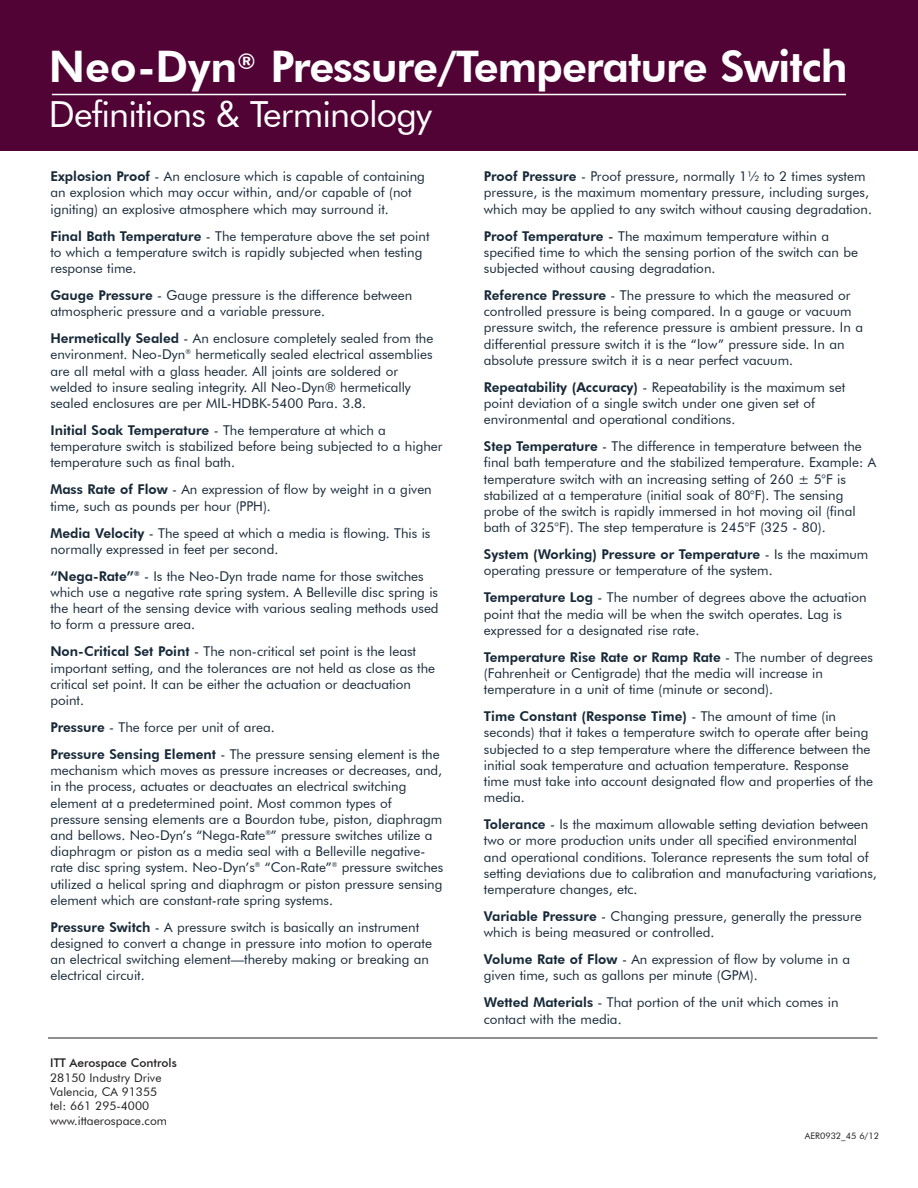
<style>
.page{position:relative;width:918px;height:1188px;background:#fff}
.page>*{position:absolute;margin:0;border:0;box-sizing:border-box;transform-origin:0 0}
.t1{font:800 43.5px "Futura BT";letter-spacing:-.025em;color:#fff}
.t2{font:36px "Futura BT";letter-spacing:-.025em;color:#fff}
.t3{font:13.5px/16.2px "Futura BT";color:#172938}
.t4{font:12px/14.4px "Futura BT";color:#231f20}
.t5{font:500 12px "Futura BT";color:#231f20}
.t6{font:9px "Futura BT";color:#231f20}
.s1{font-weight:800}
.s2{font-weight:500}
</style>
<div class="page">
<hr style="left:48px;top:1038px;width:829px;height:1px;background:#231f20">
<div style="left:0;top:0;width:918px;height:150px;background:#510336"></div>
<hr style="left:52px;top:94px;width:794px;height:1px;background:#fff">
<h1 class="t1" style="left:49px;top:40px;width:800px">Neo-Dyn<sup>®</sup> Pressure/Temperature Switch</h1>
<h2 class="t2" style="left:49px;top:92px;width:385px">Definitions &amp; Terminology</h2>
<p class="t3" style="left:50px;top:168px;width:376px"><span class="s1">Explosion Proof</span> - An enclosure which is capable of containing an explosion which may occur within, and/or capable of (not igniting) an explosive atmosphere which may surround it.</p>
<p class="t3" style="left:50px;top:228px;width:381px"><span class="s1">Final Bath Temperature</span> - The temperature above the set point to which a temperature switch is rapidly subjected when testing response time.</p>
<p class="t3" style="left:50px;top:287px;width:363px"><span class="s1">Gauge Pressure</span> - Gauge pressure is the difference between atmospheric pressure and a variable pressure.</p>
<p class="t3" style="left:50px;top:330px;width:384px"><span class="s1">Hermetically Sealed</span> - An enclosure completely sealed from the environment. Neo-Dyn<sup>®</sup> hermetically sealed electrical assemblies are all metal with a glass header. All joints are soldered or welded to insure sealing integrity. All Neo-Dyn® hermetically sealed enclosures are per MIL-HDBK-5400 Para. 3.8.</p>
<p class="t3" style="left:50px;top:422px;width:394px"><span class="s1">Initial Soak Temperature</span> - The temperature at which a temperature switch is stabilized before being subjected to a higher temperature such as final bath.</p>
<p class="t3" style="left:50px;top:481px;width:383px"><span class="s1">Mass Rate of Flow</span> - An expression of flow by weight in a given time, such as pounds per hour (PPH).</p>
<p class="t3" style="left:50px;top:525px;width:382px"><span class="s1">Media Velocity</span> - The speed at which a media is flowing. This is normally expressed in feet per second.</p>
<p class="t3" style="left:50px;top:568px;width:390px"><span class="s1">“Nega-Rate”</span><sup>®</sup> - Is the Neo-Dyn trade name for those switches which use a negative rate spring system. A Belleville disc spring is the heart of the sensing device with various sealing methods used to form a pressure area.</p>
<p class="t3" style="left:50px;top:643px;width:386px"><span class="s1">Non-Critical Set Point</span> - The non-critical set point is the least important setting, and the tolerances are not held as close as the critical set point. It can be either the actuation or deactuation point.</p>
<p class="t3" style="left:50px;top:714px;width:391px;line-height:27px"><span class="s1">Pressure</span> - The force per unit of area.<br><span class="s1">Pressure Sensing Element</span> - The pressure sensing element is the</p>
<p class="t3" style="left:50px;top:762px;width:394px">mechanism which moves as pressure increases or decreases, and, in the process, actuates or deactuates an electrical switching element at a predetermined point. Most common types of pressure sensing elements are a Bourdon tube, piston, diaphragm and bellows. Neo-Dyn’s “Nega-Rate<sup>®</sup>” pressure switches utilize a diaphragm or piston as a media seal with a Belleville negative&shy;rate disc spring system. Neo-Dyn’s<sup>®</sup> “Con-Rate”<sup>®</sup> pressure switches utilized a helical spring and diaphragm or piston pressure sensing element which are constant-rate spring systems.</p>
<p class="t3" style="left:50px;top:919px;width:383px"><span class="s1">Pressure Switch</span> - A pressure switch is basically an instrument designed to convert a change in pressure into motion to operate an electrical switching element—thereby making or breaking an electrical circuit.</p>
<p class="t5" style="left:50px;top:1056px;width:128px">ITT Aerospace Controls</p>
<p class="t4" style="left:50px;top:1070px;width:118px">28150 Industry Drive<br>Valencia, CA 91355 tel: 661 295-4000 www.ittaerospace.com</p>
<p class="t3" style="left:484px;top:168px;width:390px"><span class="s1">Proof Pressure</span> - Proof pressure, normally 1½ to 2 times system pressure, is the maximum momentary pressure, including surges, which may be applied to any switch without causing degradation.</p>
<p class="t3" style="left:484px;top:228px;width:376px"><span class="s1">Proof Temperature</span> <span class="s2">-</span> The maximum temperature within a specified time to which the sensing portion of the switch can be subjected without causing degradation.</p>
<p class="t3" style="left:484px;top:287px;width:381px"><span class="s1">Reference Pressure</span> - The pressure to which the measured or controlled pressure is being compared. In a gauge or vacuum pressure switch, the reference pressure is ambient pressure. In a differential pressure switch it is the “low” pressure side. In an absolute pressure switch it is a near perfect vacuum.</p>
<p class="t3" style="left:484px;top:379px;width:363px"><span class="s1">Repeatability (Accuracy)</span> - Repeatability is the maximum set point deviation of a single switch under one given set of environmental and operational conditions.</p>
<p class="t3" style="left:484px;top:438px;width:394px"><span class="s1">Step Temperature</span> - The difference in temperature between the final bath temperature and the stabilized temperature. Example: A temperature switch with an increasing setting of 260 ± 5°F is stabilized at a temperature (initial soak of 80°F). The sensing probe of the switch is rapidly immersed in hot moving oil (final bath of 325°F). The step temperature is 245°F (325 - 80).</p>
<p class="t3" style="left:484px;top:546px;width:386px"><span class="s1">System (Working) Pressure or Temperature</span> - Is the maximum operating pressure or temperature of the system.</p>
<p class="t3" style="left:484px;top:589px;width:384px"><span class="s1">Temperature Log</span> - The number of degrees above the actuation point that the media will be when the switch operates. Lag is expressed for a designated rise rate.</p>
<p class="t3" style="left:484px;top:649px;width:390px"><span class="s1">Temperature Rise Rate or Ramp Rate</span> - The number of degrees (Fahrenheit or Centigrade) that the media will increase in temperature in a unit of time (minute or second).</p>
<p class="t3" style="left:484px;top:708px;width:391px"><span class="s1">Time Constant (Response Time)</span> - The amount of time (in seconds) that it takes a temperature switch to operate after being subjected to a step temperature where the difference between the initial soak temperature and actuation temperature. Response time must take into account designated flow and properties of the media.</p>
<p class="t3" style="left:484px;top:816px;width:394px"><span class="s1">Tolerance</span> - Is the maximum allowable setting deviation between two or more production units under all specified environmental and operational conditions. Tolerance represents the sum total of setting deviations due to calibration and manufacturing variations, temperature changes, etc.</p>
<p class="t3" style="left:484px;top:908px;width:379px"><span class="s1">Variable Pressure</span> - Changing pressure, generally the pressure which is being measured or controlled.</p>
<p class="t3" style="left:484px;top:951px;width:368px"><span class="s1">Volume Rate of Flow</span> - An expression of flow by volume in a given time, such as gallons per minute (GPM).</p>
<p class="t3" style="left:484px;top:994px;width:356px"><span class="s1">Wetted Materials</span> - That portion of the unit which comes in contact with the media.</p>
<p class="t6" style="left:805px;top:1130px;width:76px">AER0932_45 6/12</p>
</div>
